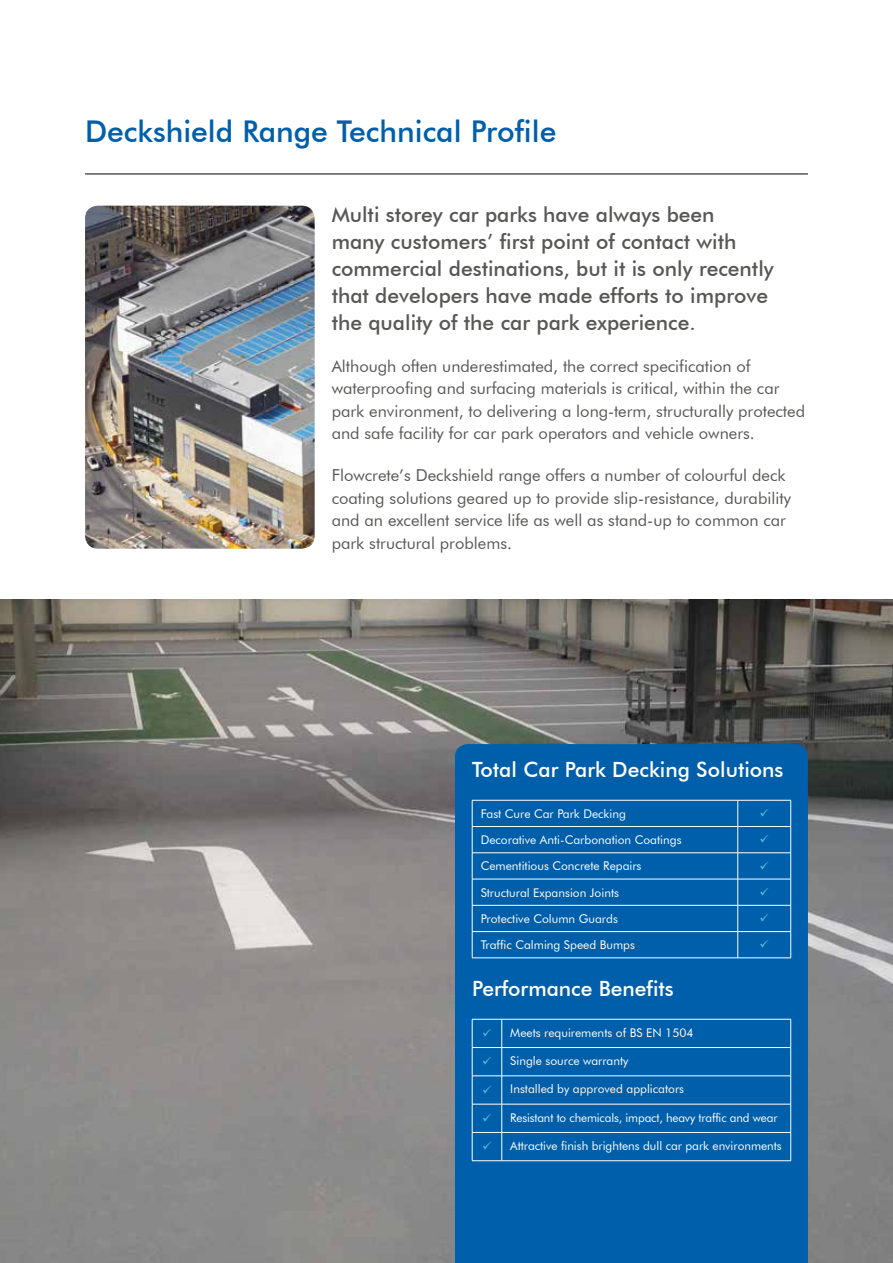
<style>
.page{position:relative;width:893px;height:1263px;background:#fff}
.page>*{position:absolute;margin:0;border:0;box-sizing:border-box;transform-origin:0 0}
.t1{font:500 30px "Futura BT";color:#005faa}
.t2{font:500 21px/27px "Futura BT";color:#575756}
.t3{font:500 21px "Futura BT";color:#fff}
.t4{font:16.5px/22.5px "Futura BT";color:#575756}
.t5{font:12px "Futura BT";color:#fff}
.s1{color:#52c1dd}
</style>
<div class="page">
<hr style="left:85px;top:174px;width:723px;height:1px;background:#000">
<img style="left:85px;top:206px;width:230px;height:343px">
<img style="left:0;top:600px;width:893px;height:663px">
<div style="left:455px;top:744px;width:353px;height:519px;background:#005faa"></div>
<hr style="left:472px;top:800px;width:266px;height:1px;background:#fff">
<hr style="left:738px;top:800px;width:53px;height:1px;background:#fff">
<hr style="left:472px;top:826px;width:266px;height:1px;background:#fff">
<hr style="left:738px;top:826px;width:53px;height:1px;background:#fff">
<hr style="left:472px;top:852px;width:266px;height:1px;background:#fff">
<hr style="left:738px;top:852px;width:53px;height:1px;background:#fff">
<hr style="left:472px;top:879px;width:266px;height:1px;background:#fff">
<hr style="left:738px;top:879px;width:53px;height:1px;background:#fff">
<hr style="left:472px;top:905px;width:266px;height:1px;background:#fff">
<hr style="left:738px;top:905px;width:53px;height:1px;background:#fff">
<hr style="left:472px;top:931px;width:266px;height:1px;background:#fff">
<svg style="left:472px;top:800px;width:1px;height:157px"></svg>
<hr style="left:738px;top:931px;width:53px;height:1px;background:#fff">
<svg style="left:737px;top:800px;width:1px;height:157px"></svg>
<svg style="left:790px;top:800px;width:1px;height:157px"></svg>
<hr style="left:472px;top:957px;width:266px;height:1px;background:#fff">
<hr style="left:738px;top:957px;width:53px;height:1px;background:#fff">
<hr style="left:472px;top:1019px;width:30px;height:1px;background:#fff">
<hr style="left:502px;top:1019px;width:289px;height:1px;background:#fff">
<hr style="left:472px;top:1047px;width:30px;height:1px;background:#fff">
<hr style="left:502px;top:1047px;width:289px;height:1px;background:#fff">
<hr style="left:472px;top:1075px;width:30px;height:1px;background:#fff">
<hr style="left:502px;top:1075px;width:289px;height:1px;background:#fff">
<hr style="left:472px;top:1104px;width:30px;height:1px;background:#fff">
<hr style="left:502px;top:1104px;width:289px;height:1px;background:#fff">
<hr style="left:472px;top:1132px;width:30px;height:1px;background:#fff">
<svg style="left:472px;top:1019px;width:1px;height:141px"></svg>
<hr style="left:502px;top:1132px;width:289px;height:1px;background:#fff">
<svg style="left:501px;top:1019px;width:1px;height:141px"></svg>
<svg style="left:790px;top:1019px;width:1px;height:141px"></svg>
<hr style="left:472px;top:1160px;width:30px;height:1px;background:#fff">
<hr style="left:502px;top:1160px;width:289px;height:1px;background:#fff">
<svg style="left:760px;top:809px;width:8px;height:7px"></svg>
<svg style="left:760px;top:835px;width:8px;height:8px"></svg>
<svg style="left:760px;top:861px;width:8px;height:8px"></svg>
<svg style="left:760px;top:887px;width:8px;height:8px"></svg>
<svg style="left:760px;top:914px;width:8px;height:7px"></svg>
<svg style="left:760px;top:940px;width:8px;height:8px"></svg>
<h1 class="t1" style="left:85px;top:113px;width:473px">Deckshield Range Technical Profile</h1>
<p class="t2" style="left:332px;top:200px;width:444px">Multi storey car parks have always been<br>many customers’ first point of contact with commercial destinations, but it is only recently that developers have made efforts to improve the quality of the car park experience.</p>
<p class="t4" style="left:332px;top:354px;width:475px">Although often underestimated, the correct specification of waterproofing and surfacing materials is critical, within the car park environment, to delivering a long-term, structurally protected and safe facility for car park operators and vehicle owners.</p>
<p class="t4" style="left:332px;top:464px;width:461px">Flowcrete’s Deckshield range offers a number of colourful deck coating solutions geared up to provide slip-resistance, durability and an excellent service life as well as stand-up to common car park structural problems.</p>
<p class="t3" style="left:472px;top:757px;width:313px">Total Car Park Decking Solutions</p>
<p class="t5" style="left:481px;top:806px;width:147px">Fast Cure Car Park Decking</p>
<p class="t5" style="left:481px;top:832px;width:202px">Decorative Anti-Carbonation Coatings</p>
<p class="t5" style="left:481px;top:859px;width:162px">Cementitious Concrete Repairs</p>
<p class="t5" style="left:481px;top:885px;width:140px">Structural Expansion Joints</p>
<p class="t5" style="left:481px;top:911px;width:139px">Protective Column Guards</p>
<p class="t5" style="left:481px;top:938px;width:156px">Traffic Calming Speed Bumps</p>
<p class="t3" style="left:472px;top:976px;width:203px">Performance Benefits</p>
<p class="t5" style="left:482px;top:1025px;width:213px"><span class="s1">✓</span> Meets requirements of BS EN 1504</p>
<p class="t5" style="left:482px;top:1053px;width:148px"><span class="s1">✓</span> Single source warranty</p>
<p class="t5" style="left:482px;top:1082px;width:203px"><span class="s1">✓</span> Installed by approved applicators</p>
<p class="t5" style="left:482px;top:1110px;width:297px"><span class="s1">✓</span> Resistant to chemicals, impact, heavy traffic and wear</p>
<p class="t5" style="left:482px;top:1138px;width:301px"><span class="s1">✓</span> Attractive finish brightens dull car park environments</p>
</div>
